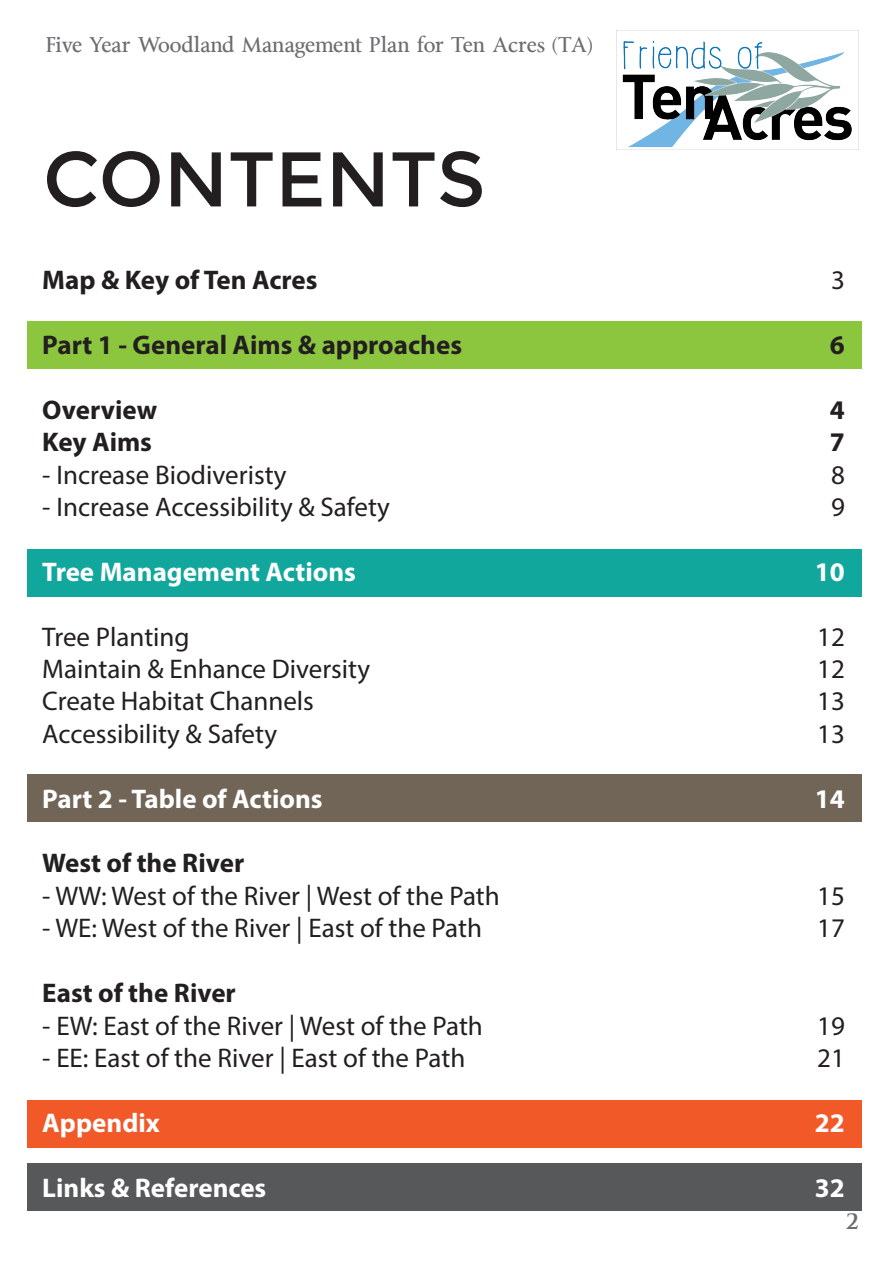
<style>
.page{position:relative;width:893px;height:1263px;background:#fff}
.page>*{position:absolute;margin:0;border:0;box-sizing:border-box;transform-origin:0 0}
.t1{font:77.25px "Montserrat";color:#231f20}
.t2{font:27px/32.4px "Myriad Pro";color:#231f20}
.t3{font:700 27px/32.4px "Myriad Pro";color:#231f20}
.t4{font:700 27px "Myriad Pro";color:#fff}
.t5{font:700 21px "Byington";color:#6c6d70}
.t6{font:19.8px "Byington";color:#6c6d70}
</style>
<div class="page">
<div style="left:27px;top:321px;width:834px;height:48px;background:#8bc63e"></div>
<div style="left:27px;top:549px;width:834px;height:48px;background:#12a79d"></div>
<div style="left:27px;top:774px;width:834px;height:48px;background:#716557"></div>
<div style="left:27px;top:1100px;width:834px;height:47px;background:#f15929"></div>
<div style="left:27px;top:1163px;width:834px;height:47px;background:#57585a"></div>
<img style="left:616px;top:30px;width:243px;height:120px">
<p class="t6" style="left:46px;top:33px;width:548px">Five Year Woodland Management Plan for Ten Acres (TA)</p>
<h1 class="t1" style="left:43px;top:134px;width:444px">CONTENTS</h1>
<p class="t3" style="left:42px;top:263px;width:277px">Map &amp; Key of Ten Acres</p>
<p class="t3" style="left:42px;top:328px;width:421px">Part 1 - General Aims &amp; approaches</p>
<p class="t3" style="left:42px;top:393px;width:116px">Overview<br>Key Aims</p>
<p class="t2" style="left:42px;top:458px;width:246px">- Increase Biodiveristy</p>
<p class="t2" style="left:42px;top:490px;width:349px">- Increase Accessibility &amp; Safety</p>
<p class="t4" style="left:42px;top:554px;width:315px">Tree Management Actions</p>
<p class="t2" style="left:42px;top:620px;width:329px">Tree Planting<br>Maintain &amp; Enhance Diversity<br>Create Habitat Channels<br>Accessibility &amp; Safety</p>
<p class="t4" style="left:42px;top:781px;width:282px">Part 2 - Table of Actions</p>
<p class="t3" style="left:42px;top:846px;width:203px">West of the River</p>
<p class="t2" style="left:42px;top:879px;width:459px">- WW: West of the River | West of the Path</p>
<p class="t2" style="left:42px;top:911px;width:441px">- WE: West of the River | East of the Path</p>
<p class="t3" style="left:42px;top:976px;width:195px">East of the River</p>
<p class="t2" style="left:42px;top:1009px;width:442px">- EW: East of the River | West of the Path</p>
<p class="t2" style="left:42px;top:1041px;width:424px">- EE: East of the River | East of the Path</p>
<p class="t4" style="left:42px;top:1105px;width:119px">Appendix</p>
<p class="t4" style="left:42px;top:1170px;width:226px">Links &amp; References</p>
<p class="t2" style="left:831px;top:263px;width:15px">3</p>
<p class="t3" style="left:830px;top:328px;width:16px">6</p>
<p class="t3" style="left:830px;top:393px;width:16px">4<br>7</p>
<p class="t2" style="left:831px;top:458px;width:15px">8<br>9</p>
<p class="t4" style="left:815px;top:554px;width:31px">10</p>
<p class="t2" style="left:817px;top:620px;width:29px;text-align:justify">12<br>12<br>13<br>13</p>
<p class="t4" style="left:815px;top:781px;width:31px">14</p>
<p class="t2" style="left:817px;top:879px;width:29px">15<br>17</p>
<p class="t2" style="left:817px;top:1009px;width:29px">19<br>21</p>
<p class="t4" style="left:815px;top:1105px;width:31px">22</p>
<p class="t4" style="left:815px;top:1170px;width:31px">32</p>
<p class="t5" style="left:846px;top:1208px;width:15px">2</p>
</div>
